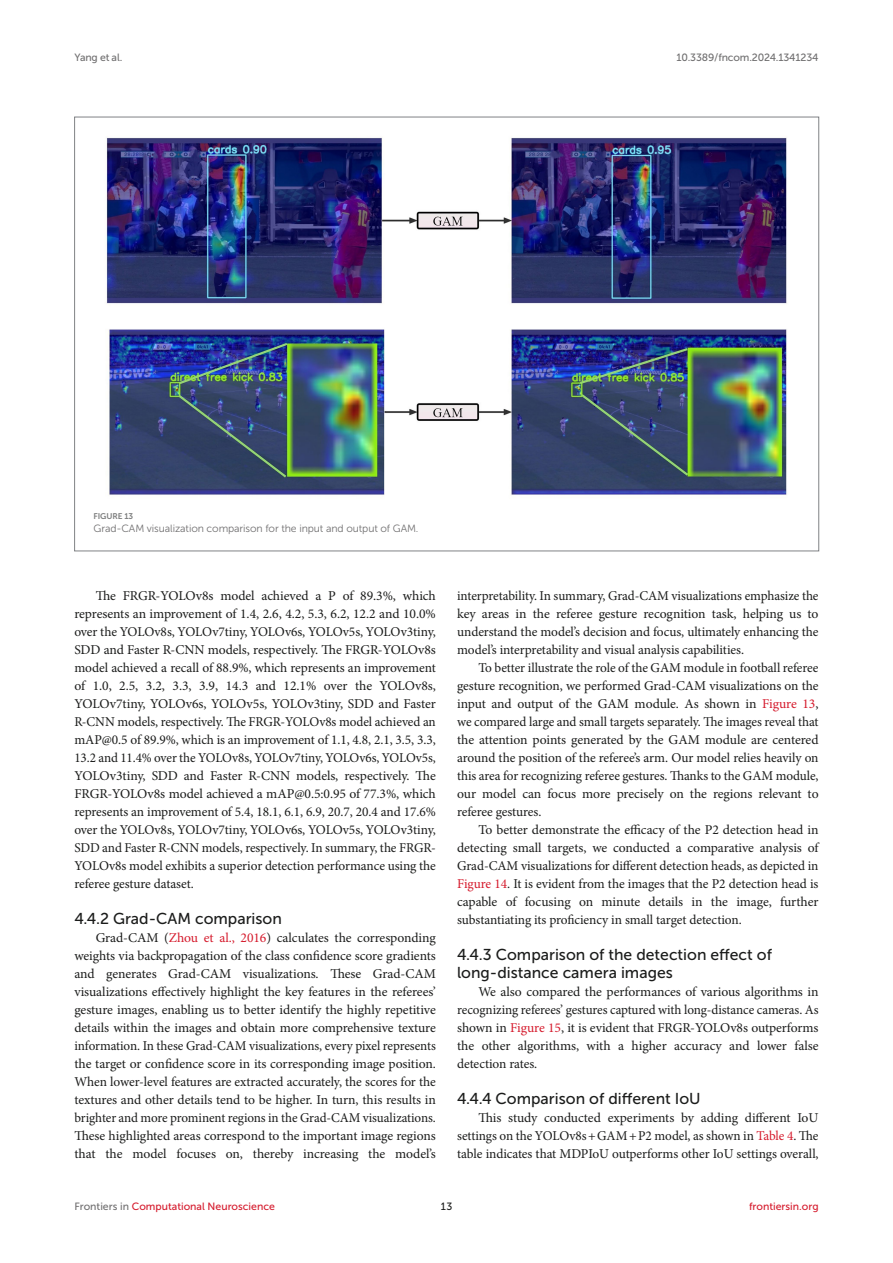
<style>
.page{position:relative;width:893px;height:1263px;background:#fff}
.page>*{position:absolute;margin:0;border:0;box-sizing:border-box;transform-origin:0 0}
.HEAD_3{font:15.75px/18px "Museo Sans 500";color:#1b1c1b}
.TEXT{font:13.5px/18px "Minion Pro";letter-spacing:-.005em;color:#1b1c1b;text-align:justify}
.TEXT_FLUSH{font:13.5px/18px "Minion Pro";letter-spacing:-.005em;color:#1b1c1b;text-align:justify}
.FIG_LEG{font:10.5px "Museo Sans 300";letter-spacing:-.01em;color:#706f70}
.t1{font:10.5px "Museo Sans 500";color:#d51a2c}
.t2{font:10.5px "Museo Sans 500";letter-spacing:-.015em;color:#706f70}
.t3{font:10.5px "Museo Sans 500";color:#1b1c1b}
.FIG_HD{font:8.25px "Museo Sans 700";letter-spacing:-.01em;color:#7e7f7f}
.s1{color:#d51a2c}
.s2{color:#706f70}
</style>
<div class="page">
<img style="left:106px;top:137px;width:681px;height:358px">
<p class="t2" style="left:74px;top:51px;width:49px">Yang et al.</p>
<p class="t2" style="left:676px;top:51px;width:144px">10.3389/fncom.2024.1341234</p>
<p class="FIG_HD" style="left:94px;top:511px;width:41px">FIGURE 13</p>
<p class="FIG_LEG" style="left:94px;top:523px;width:326px">Grad-CAM visualization comparison for the input and output of GAM.</p>
<p class="TEXT" style="left:74px;top:587px;width:363px;text-indent:21px">The FRGR-YOLOv8s model achieved a P of 89.3%, which represents an improvement of 1.4, 2.6, 4.2, 5.3, 6.2, 12.2 and 10.0% over the YOLOv8s, YOLOv7tiny, YOLOv6s, YOLOv5s, YOLOv3tiny, SDD and Faster R-CNN models, respectively. The FRGR-YOLOv8s model achieved a recall of 88.9%, which represents an improvement of 1.0, 2.5, 3.2, 3.3, 3.9, 14.3 and 12.1% over the YOLOv8s, YOLOv7tiny, YOLOv6s, YOLOv5s, YOLOv3tiny, SDD and Faster R-CNN models, respectively. The FRGR-YOLOv8s model achieved an mAP@0.5 of 89.9%, which is an improvement of 1.1, 4.8, 2.1, 3.5, 3.3, 13.2 and 11.4% over the YOLOv8s, YOLOv7tiny, YOLOv6s, YOLOv5s, YOLOv3tiny, SDD and Faster R-CNN models, respectively. The FRGR-YOLOv8s model achieved a mAP@0.5:0.95 of 77.3%, which represents an improvement of 5.4, 18.1, 6.1, 6.9, 20.7, 20.4 and 17.6% over the YOLOv8s, YOLOv7tiny, YOLOv6s, YOLOv5s, YOLOv3tiny, SDD and Faster R-CNN models, respectively. In summary, the FRGR-YOLOv8s model exhibits a superior detection performance using the referee gesture dataset.</p>
<p class="HEAD_3" style="left:74px;top:910px;width:209px">4.4.2 Grad-CAM comparison</p>
<p class="TEXT_FLUSH" style="left:74px;top:929px;width:363px;text-indent:21px">Grad-CAM (<span class="s1">Zhou et al., 2016</span>) calculates the corresponding weights via backpropagation of the class confidence score gradients and generates Grad-CAM visualizations. These Grad-CAM visualizations effectively highlight the key features in the referees’ gesture images, enabling us to better identify the highly repetitive details within the images and obtain more comprehensive texture information. In these Grad-CAM visualizations, every pixel represents the target or confidence score in its corresponding image position.<br>When lower-level features are extracted accurately, the scores for the textures and other details tend to be higher. In turn, this results in brighter and more prominent regions in the Grad-CAM visualizations.<br>These highlighted areas correspond to the important image regions that the model focuses on, thereby increasing the model’s</p>
<p class="TEXT_FLUSH" style="left:457px;top:587px;width:363px">interpretability. In summary, Grad-CAM visualizations emphasize the key areas in the referee gesture recognition task, helping us to understand the model’s decision and focus, ultimately enhancing the model’s interpretability and visual analysis capabilities.</p>
<p class="TEXT" style="left:457px;top:659px;width:363px;text-indent:21px">To better illustrate the role of the GAM module in football referee gesture recognition, we performed Grad-CAM visualizations on the input and output of the GAM module. As shown in <span class="s1">Figure 13</span>, we compared large and small targets separately. The images reveal that the attention points generated by the GAM module are centered around the position of the referee’s arm. Our model relies heavily on this area for recognizing referee gestures. Thanks to the GAM module, our model can focus more precisely on the regions relevant to referee gestures.</p>
<p class="TEXT" style="left:457px;top:821px;width:363px;text-indent:21px">To better demonstrate the efficacy of the P2 detection head in detecting small targets, we conducted a comparative analysis of Grad-CAM visualizations for different detection heads, as depicted in <span class="s1">Figure 14</span>. It is evident from the images that the P2 detection head is capable of focusing on minute details in the image, further substantiating its proficiency in small target detection.</p>
<p class="HEAD_3" style="left:457px;top:946px;width:316px">4.4.3 Comparison of the detection effect of long-distance camera images</p>
<p class="TEXT_FLUSH" style="left:457px;top:983px;width:363px;text-indent:21px">We also compared the performances of various algorithms in recognizing referees’ gestures captured with long-distance cameras. As shown in <span class="s1">Figure 15</span>, it is evident that FRGR-YOLOv8s outperforms the other algorithms, with a higher accuracy and lower false detection rates.</p>
<p class="HEAD_3" style="left:457px;top:1090px;width:245px">4.4.4 Comparison of different IoU</p>
<p class="TEXT_FLUSH" style="left:457px;top:1109px;width:363px;text-indent:21px">This study conducted experiments by adding different IoU settings on the YOLOv8s+GAM+P2 model, as shown in <span class="s1">Table 4</span>. The table indicates that MDPIoU outperforms other IoU settings overall,</p>
<p class="t1" style="left:74px;top:1200px;width:202px"><span class="s2">Frontiers in</span> Computational Neuroscience</p>
<p class="t3" style="left:441px;top:1200px;width:13px">13</p>
<p class="t1" style="left:749px;top:1200px;width:71px">frontiersin.org</p>
</div>
